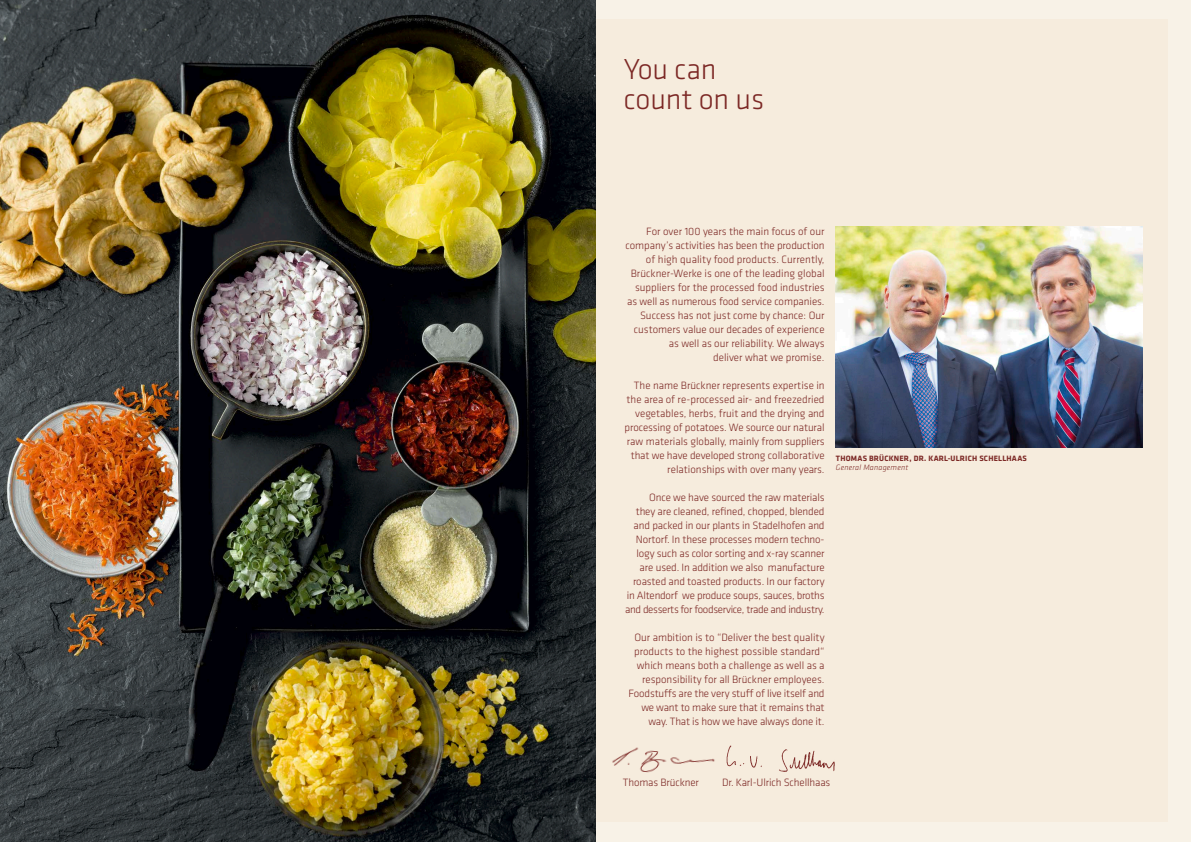
<style>
.page{position:relative;width:1191px;height:842px;background:#fff}
.page>*{position:absolute;margin:0;border:0;box-sizing:border-box;transform-origin:0 0}
.t1{font:300 30px/30px "Klavika Basic";letter-spacing:-.005em;color:#7c2825}
.t2{font:300 11px/14px "Klavika Basic";letter-spacing:-.005em;color:#7c2825;text-align:right}
.t3{font:700 8px "Klavika Basic";letter-spacing:.025em;color:#7c2825}
.t4{font:italic 300 8px "Klavika Basic";letter-spacing:.025em;color:#7c2825}
</style>
<div class="page">
<div style="left:595px;top:0;width:596px;height:842px;background:#f8f2e7"></div>
<div style="left:595px;top:20px;width:573px;height:802px;background:#f6ecdd"></div>
<img style="left:0;top:0;width:595px;height:842px">
<img style="left:836px;top:227px;width:306px;height:221px">
<img style="left:612px;top:747px;width:101px;height:26px">
<img style="left:713px;top:745px;width:122px;height:27px">
<h1 class="t1" style="left:624px;top:54px;width:142px">You can count on us</h1>
<p class="t2" style="left:625px;top:224px;width:201px">For over 100 years the main focus of our company’s activities has been the production of high quality food products. Currently, Brückner-Werke is one of the leading global suppliers for the processed food industries as well as numerous food service companies.<br>Success has not just come by chance: Our customers value our decades of experience as well as our reliability. We always<br>deliver what we promise.</p>
<p class="t2" style="left:624px;top:378px;width:201px">The name Brückner represents expertise in the area of re-processed air- and freezedried vegetables, herbs, fruit and the drying and processing of potatoes. We source our natural raw materials globally, mainly from suppliers that we have developed strong collaborative relationships with over many years.</p>
<p class="t2" style="left:625px;top:490px;width:201px">Once we have sourced the raw materials<br>they are cleaned, refined, chopped, blended and packed in our plants in Stadelhofen and Nortorf. In these processes modern techno&shy;logy such as color sorting and x-ray scanner are used. In addition we also manufacture roasted and toasted products. In our factory in Altendorf we produce soups, sauces, broths and desserts for foodservice, trade and industry.</p>
<p class="t2" style="left:628px;top:630px;width:197px">Our ambition is to “Deliver the best quality products to the highest possible standard“ which means both a challenge as well as a responsibility for all Brückner employees.<br>Foodstuffs are the very stuff of live itself and we want to make sure that it remains that way. That is how we have always done it.</p>
<p class="t3" style="left:836px;top:453px;width:192px">THOMAS BRÜCKNER, DR. KARL-ULRICH SCHELLHAAS</p>
<p class="t4" style="left:836px;top:462px;width:74px">General Management</p>
<p class="t2" style="left:623px;top:775px;width:78px">Thomas Brückner</p>
<p class="t2" style="left:722px;top:775px;width:110px">Dr. Karl-Ulrich Schellhaas</p>
</div>
